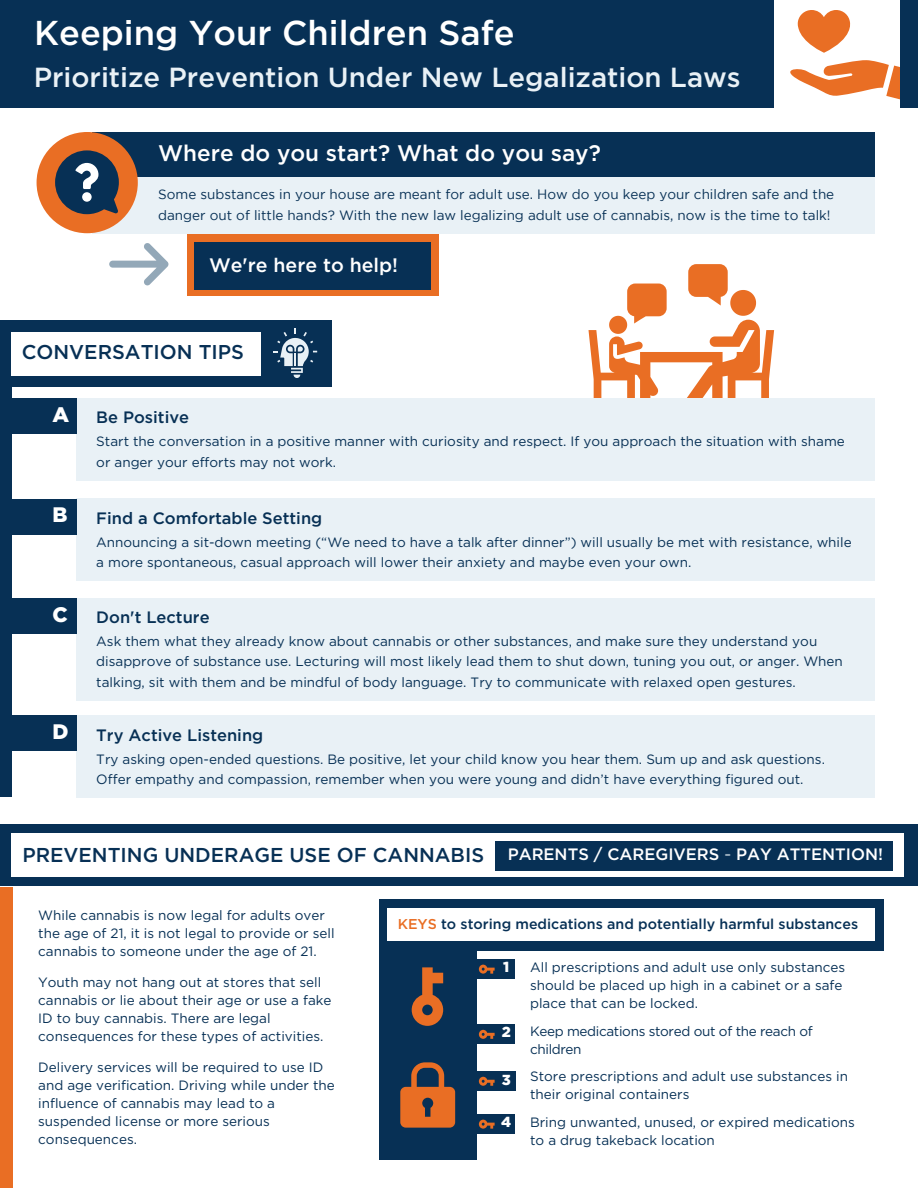
<style>
.page{position:relative;width:918px;height:1188px;background:#fff}
.page>*{position:absolute;margin:0;border:0;box-sizing:border-box;transform-origin:0 0}
.t1{font:500 34.5px "Gotham";color:#fff}
.t2{font:500 27.6px "Gotham";color:#e9f1f6}
.t3{font:500 22.5px "Gotham";color:#fff}
.t4{font:900 21px "Gotham";color:#fff}
.t5{font:500 19.95px "Gotham";color:#073055}
.t6{font:500 19.95px "Gotham";color:#073055}
.t7{font:500 19.5px "Gotham";color:#fff}
.t8{font:500 16.5px "Gotham";color:#073055}
.t9{font:500 16.5px "Gotham";color:#fff}
.t10{font:900 14.55px "Gotham";color:#fff}
.t11{font:500 14.25px "Gotham";color:#073055}
.t12{font:13.5px/18px "Gotham";color:#073055}
.t13{font:13.5px/21.3px "Gotham";color:#073055}
.t14{font:13.5px/18px "Gotham";letter-spacing:-.025em;color:#073055}
.s1{color:#93a8b8}
.s2{color:#e96e24}
</style>
<div class="page">
<div style="left:0;top:0;width:918px;height:108px;background:#073055"></div>
<div style="left:187px;top:233px;width:252px;height:63px;background:#e96e24"></div>
<div style="left:92px;top:132px;width:783px;height:45px;background:#073055"></div>
<div style="left:92px;top:177px;width:783px;height:57px;background:#e9f1f6"></div>
<div style="left:37px;top:132px;width:101px;height:101px;background:#e96e24;border-radius:50%"></div>
<svg style="left:55px;top:150px;width:64px;height:64px"></svg>
<div style="left:774px;top:0;width:134px;height:109px;background:#fff"></div>
<div style="left:900px;top:0;width:18px;height:108px;background:#073055"></div>
<svg style="left:790px;top:10px;width:110px;height:90px"></svg>
<div style="left:195px;top:243px;width:236px;height:47px;background:#073055"></div>
<svg style="left:109px;top:243px;width:60px;height:42px"></svg>
<div style="left:77px;top:715px;width:798px;height:83px;background:#e9f1f6"></div>
<div style="left:77px;top:598px;width:798px;height:102px;background:#e9f1f6"></div>
<svg style="left:589px;top:264px;width:185px;height:134px"></svg>
<div style="left:77px;top:398px;width:798px;height:82px;background:#e9f1f6"></div>
<div style="left:77px;top:499px;width:798px;height:82px;background:#e9f1f6"></div>
<div style="left:0;top:715px;width:76px;height:36px;background:#073055"></div>
<div style="left:0;top:598px;width:76px;height:36px;background:#073055"></div>
<div style="left:0;top:398px;width:76px;height:36px;background:#073055"></div>
<div style="left:0;top:499px;width:76px;height:36px;background:#073055"></div>
<div style="left:0;top:320px;width:332px;height:67px;background:#073055"></div>
<svg style="left:273px;top:329px;width:44px;height:49px"></svg>
<div style="left:0;top:321px;width:11px;height:476px;background:#073055"></div>
<div style="left:0;top:887px;width:12px;height:301px;background:#e96e24"></div>
<div style="left:11px;top:332px;width:250px;height:43px;background:#fff"></div>
<div style="left:0;top:824px;width:918px;height:62px;background:#073055"></div>
<div style="left:12px;top:833px;width:892px;height:44px;background:#fff"></div>
<div style="left:496px;top:841px;width:397px;height:30px;background:#073055"></div>
<div style="left:379px;top:899px;width:98px;height:261px;background:#073055"></div>
<div style="left:384px;top:899px;width:500px;height:52px;background:#073055"></div>
<div style="left:387px;top:908px;width:487px;height:33px;background:#fff"></div>
<div style="left:387px;top:960px;width:127px;height:19px;background:#073055"></div>
<svg style="left:479px;top:965px;width:16px;height:9px"></svg>
<div style="left:392px;top:1025px;width:123px;height:19px;background:#073055"></div>
<svg style="left:479px;top:1030px;width:16px;height:9px"></svg>
<svg style="left:412px;top:967px;width:31px;height:59px"></svg>
<div style="left:379px;top:1072px;width:136px;height:19px;background:#073055"></div>
<svg style="left:479px;top:1077px;width:16px;height:9px"></svg>
<div style="left:392px;top:1115px;width:123px;height:19px;background:#073055"></div>
<svg style="left:479px;top:1120px;width:16px;height:9px"></svg>
<svg style="left:400px;top:1062px;width:55px;height:66px"></svg>
<p class="t1" style="left:34px;top:18px;width:482px">Keeping Your Children Safe</p>
<p class="t2" style="left:34px;top:65px;width:709px">Prioritize Prevention Under New Legalization Laws</p>
<p class="t3" style="left:158px;top:143px;width:444px">Where do you start? What do you say?</p>
<p class="t13" style="left:158px;top:184px;width:678px">Some substances in your house are meant for adult use. How do you keep your children safe and the danger out of little hands? With the new law legalizing adult use of cannabis, now is the time to talk!</p>
<p class="t7" style="left:209px;top:256px;width:191px">We're here to help!</p>
<p class="t6" style="left:22px;top:343px;width:224px">CONVERSATION TIPS</p>
<p class="t4" style="left:52px;top:405px;width:18px">A</p>
<p class="t8" style="left:96px;top:410px;width:94px">Be Positive</p>
<p class="t12" style="left:96px;top:432px;width:750px;line-height:20.2px">Start the conversation in a positive manner with curiosity and respect. If you approach the situation with shame or anger your efforts may not work.</p>
<p class="t4" style="left:52px;top:505px;width:17px">B</p>
<p class="t8" style="left:96px;top:511px;width:228px">Find a Comfortable Setting</p>
<p class="t12" style="left:96px;top:533px;width:757px;line-height:20.2px">Announcing a sit-down meeting (“We need to have a talk after dinner”) will usually be met with resistance, while a more spontaneous, casual approach will lower their anxiety and maybe even your own.</p>
<p class="t4" style="left:52px;top:605px;width:17px">C</p>
<p class="t8" style="left:96px;top:610px;width:115px">Don't Lecture</p>
<p class="t12" style="left:96px;top:632px;width:748px;line-height:20.2px">Ask them what they already know about cannabis or other substances, and make sure they understand you disapprove of substance use. Lecturing will most likely lead them to shut down, tuning you out, or anger. When talking, sit with them and be mindful of body language. Try to communicate with relaxed open gestures.</p>
<p class="t4" style="left:52px;top:722px;width:18px">D</p>
<p class="t8" style="left:96px;top:727px;width:168px">Try Active Listening</p>
<p class="t12" style="left:96px;top:749px;width:730px;line-height:20.2px">Try asking open-ended questions. Be positive, let your child know you hear them. Sum up and ask questions.<br>Offer empathy and compassion, remember when you were young and didn’t have everything figured out.</p>
<p class="t5" style="left:22px;top:847px;width:463px">PREVENTING UNDERAGE USE OF CANNABIS</p>
<p class="t9" style="left:508px;top:847px;width:377px">PARENTS / CAREGIVERS <span class="s1">-</span> PAY ATTENTION!</p>
<p class="t12" style="left:38px;top:907px;width:298px">While cannabis is now legal for adults over the age of 21, it is not legal to provide or sell cannabis to someone under the age of 21.</p>
<p class="t12" style="left:38px;top:974px;width:295px">Youth may not hang out at stores that sell cannabis or lie about their age or use a fake ID to buy cannabis. There are legal consequences for these types of activities.</p>
<p class="t12" style="left:38px;top:1059px;width:298px">Delivery services will be required to use ID and age verification. Driving while under the influence of cannabis may lead to a suspended license or more serious consequences.</p>
<p class="t11" style="left:398px;top:917px;width:462px"><span class="s2">KEYS</span> to storing medications and potentially harmful substances</p>
<p class="t10" style="left:503px;top:960px;width:8px">1</p>
<p class="t12" style="left:530px;top:959px;width:317px">All prescriptions and adult use only substances should be placed up high in a cabinet or a safe place that can be locked.</p>
<p class="t10" style="left:502px;top:1026px;width:11px">2</p>
<p class="t14" style="left:530px;top:1023px;width:284px">Keep medications stored out of the reach of children</p>
<p class="t10" style="left:502px;top:1073px;width:11px">3</p>
<p class="t12" style="left:530px;top:1068px;width:319px">Store prescriptions and adult use substances in their original containers</p>
<p class="t10" style="left:501px;top:1115px;width:12px">4</p>
<p class="t12" style="left:530px;top:1114px;width:326px">Bring unwanted, unused, or expired medications to a drug takeback location</p>
</div>
